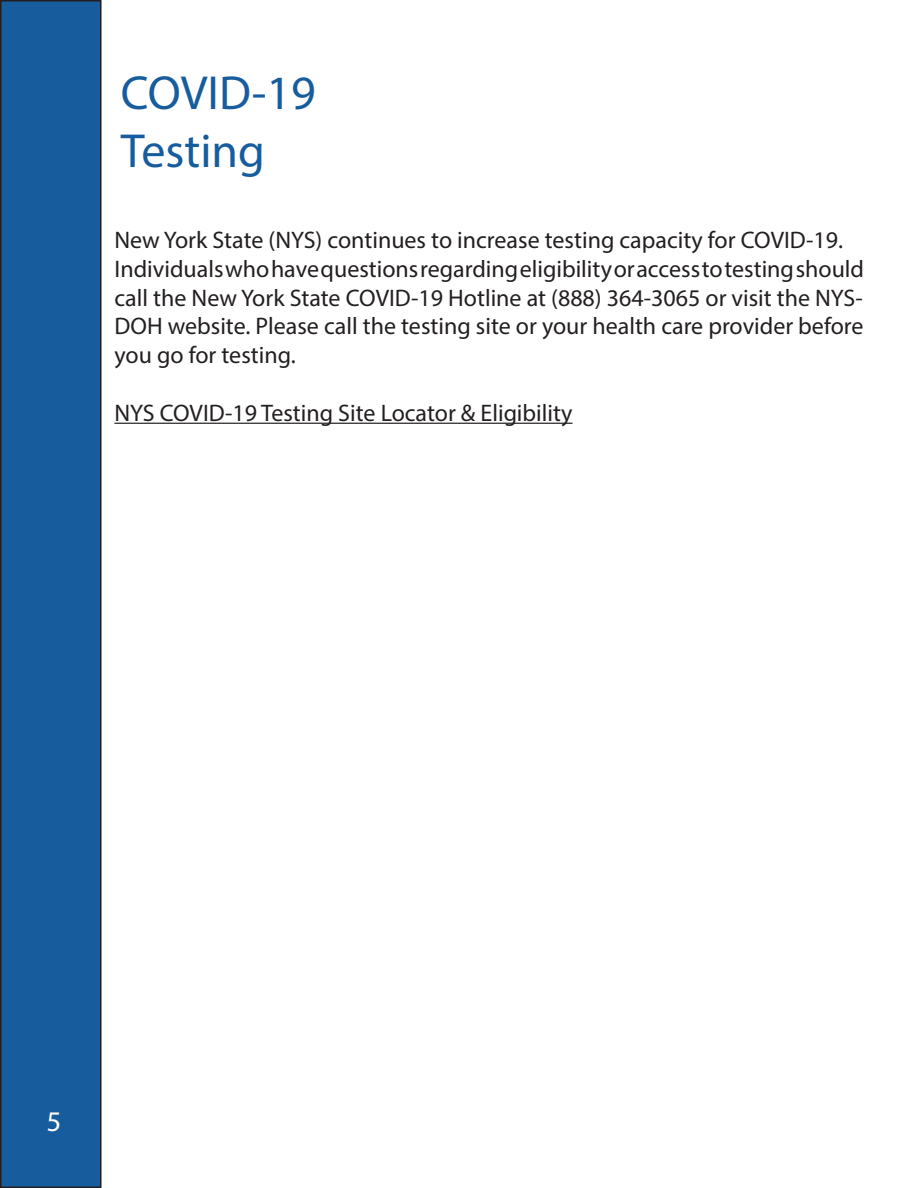
<style>
.page{position:relative;width:918px;height:1188px;background:#fff}
.page>*{position:absolute;margin:0;border:0;box-sizing:border-box;transform-origin:0 0}
.t1{font:48px/57.6px "Myriad Pro";color:#175d9e}
.t2{font:28.5px "Myriad Pro";color:#fff}
.t3{font:24px/28.8px "Myriad Pro";color:#231f20}
</style>
<div class="page">
<div style="left:1px;top:1px;width:100px;height:1186px;background:#175d9e"></div>
<div style="left:0;top:0;width:102px;height:1188px;border:2px solid #231f20"></div>
<hr style="left:114px;top:423px;width:459px;height:1px;background:#231f20">
<p class="t1" style="left:121px;top:64px;width:196px">COVID-19<br>Testing</p>
<p class="t3" style="left:114px;top:225px;width:751px">New York State (NYS) continues to increase testing capacity for COVID-19.<br>Individuals who have questions regarding eligibility or access to testing should call the New York State COVID-19 Hotline at (888) 364-3065 or visit the NYS-DOH website. Please call the testing site or your health care provider before you go for testing.</p>
<p class="t3" style="left:114px;top:398px;width:460px">NYS COVID-19 Testing Site Locator &amp; Eligibility</p>
<p class="t2" style="left:47px;top:1103px;width:15px">5</p>
</div>
